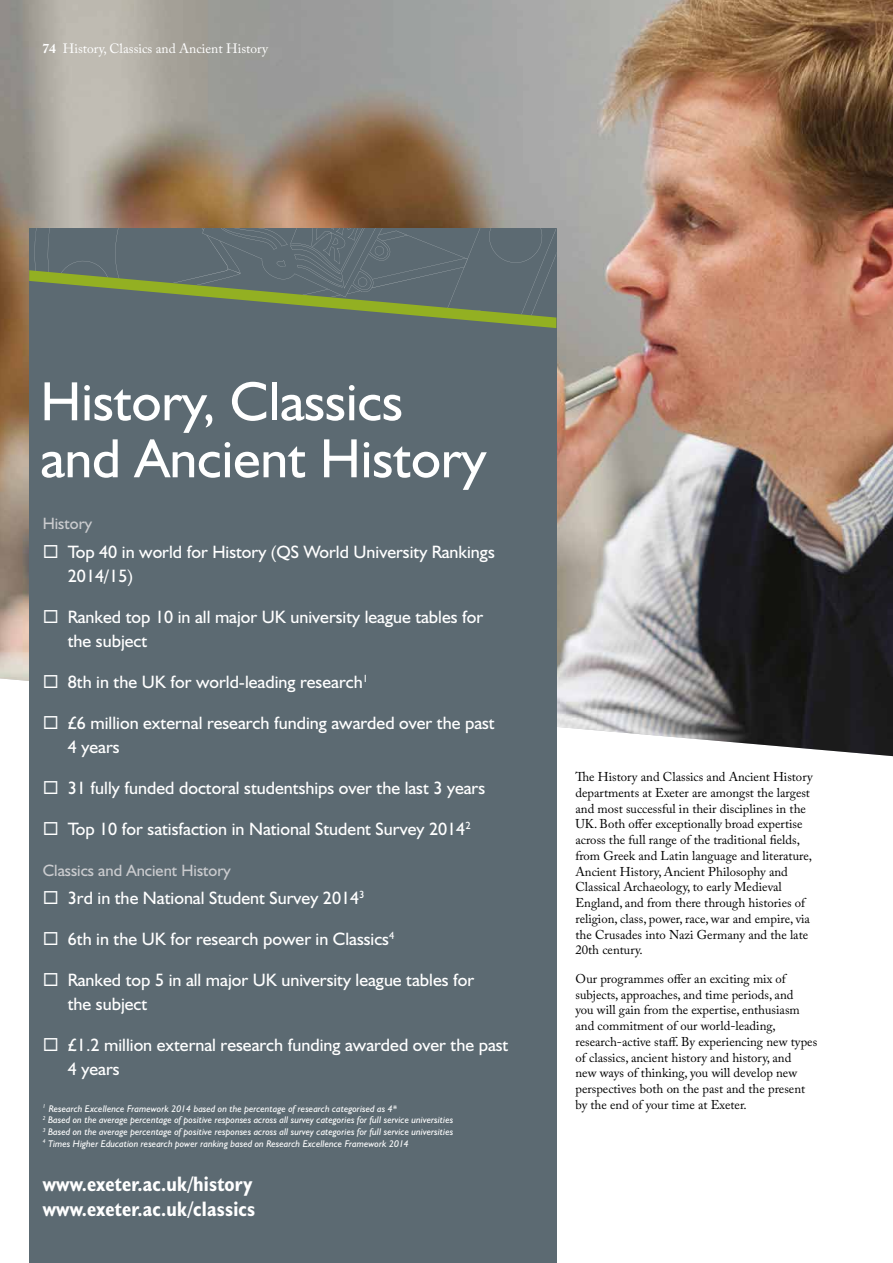
<style>
.page{position:relative;width:893px;height:1263px;background:#fff}
.page>*{position:absolute;margin:0;border:0;box-sizing:border-box;transform-origin:0 0}
.t1{font:55.5px/57px "Humanist 521 BT";color:#fff}
.t2{font:700 condensed 21px/25.2px "Humanist 521 BT";letter-spacing:.01em;color:#fff}
.t3{font:18px/24px "Humanist 521 BT";color:#fff}
.t4{font:16.5px "Humanist 521 BT";color:#cbcccf}
.t5{font:13.5px "Adobe Caslon Pro";color:#fff}
.t6{font:12.75px/15.8px "Adobe Caslon Pro";color:#000}
.t7{font:italic 9.75px/11.7px "Humanist 521 BT";letter-spacing:.005em;color:#fff}
.s1{font-weight:700}
</style>
<div class="page">
<img style="left:0;top:0;width:893px;height:756px">
<div style="left:29px;top:228px;width:527px;height:1035px;background:#5c6a72"></div>
<svg style="left:29px;top:228px;width:527px;height:100px"></svg>
<p class="t5" style="left:43px;top:40px;width:227px"><span class="s1">74</span> History, Classics and Ancient History</p>
<h1 class="t1" style="left:40px;top:372px;width:447px">History, Classics and Ancient History</h1>
<p class="t4" style="left:43px;top:514px;width:51px">History</p>
<h3 class="t3" style="left:68px;top:539px;width:428px;text-indent:-25px">◻ Top 40 in world for History (QS World University Rankings<br>2014/15)</h3>
<h3 class="t3" style="left:68px;top:604px;width:417px;text-indent:-25px">◻ Ranked top 10 in all major UK university league tables for the subject</h3>
<h3 class="t3" style="left:43px;top:669px;width:327px">◻ 8th in the UK for world-leading research<sup>1</sup></h3>
<h3 class="t3" style="left:68px;top:710px;width:428px;text-indent:-25px">◻ £6 million external research funding awarded over the past<br>4 years</h3>
<h3 class="t3" style="left:43px;top:775px;width:444px">◻ 31 fully funded doctoral studentships over the last 3 years</h3>
<h3 class="t3" style="left:43px;top:816px;width:429px">◻ Top 10 for satisfaction in National Student Survey 2014<sup>2</sup></h3>
<p class="t4" style="left:43px;top:860px;width:190px">Classics and Ancient History</p>
<h3 class="t3" style="left:43px;top:885px;width:323px">◻ 3rd in the National Student Survey 2014<sup>3</sup></h3>
<h3 class="t3" style="left:43px;top:926px;width:353px">◻ 6th in the UK for research power in Classics<sup>4</sup></h3>
<h3 class="t3" style="left:68px;top:967px;width:408px;text-indent:-25px">◻ Ranked top 5 in all major UK university league tables for the subject</h3>
<h3 class="t3" style="left:68px;top:1032px;width:442px;text-indent:-25px">◻ £1.2 million external research funding awarded over the past<br>4 years</h3>
<p class="t7" style="left:43px;top:1102px;width:412px"><sup>1</sup> Research Excellence Framework 2014 based on the percentage of research categorised as 4*<br><sup>2</sup> Based on the average percentage of positive responses across all survey categories for full service universities <sup>3</sup> Based on the average percentage of positive responses across all survey categories for full service universities <sup>4</sup> Times Higher Education research power ranking based on Research Excellence Framework 2014</p>
<h2 class="t2" style="left:43px;top:1171px;width:214px">www.exeter.ac.uk/history www.exeter.ac.uk/classics</h2>
<p class="t6" style="left:575px;top:769px;width:239px">The History and Classics and Ancient History departments at Exeter are amongst the largest and most successful in their disciplines in the UK. Both offer exceptionally broad expertise across the full range of the traditional fields, from Greek and Latin language and literature, Ancient History, Ancient Philosophy and Classical Archaeology, to early Medieval England, and from there through histories of religion, class, power, race, war and empire, via the Crusades into Nazi Germany and the late 20th century.</p>
<p class="t6" style="left:575px;top:971px;width:243px">Our programmes offer an exciting mix of subjects, approaches, and time periods, and<br>you will gain from the expertise, enthusiasm and commitment of our world-leading, research-active staff. By experiencing new types of classics, ancient history and history, and<br>new ways of thinking, you will develop new perspectives both on the past and the present by the end of your time at Exeter.</p>
</div>
